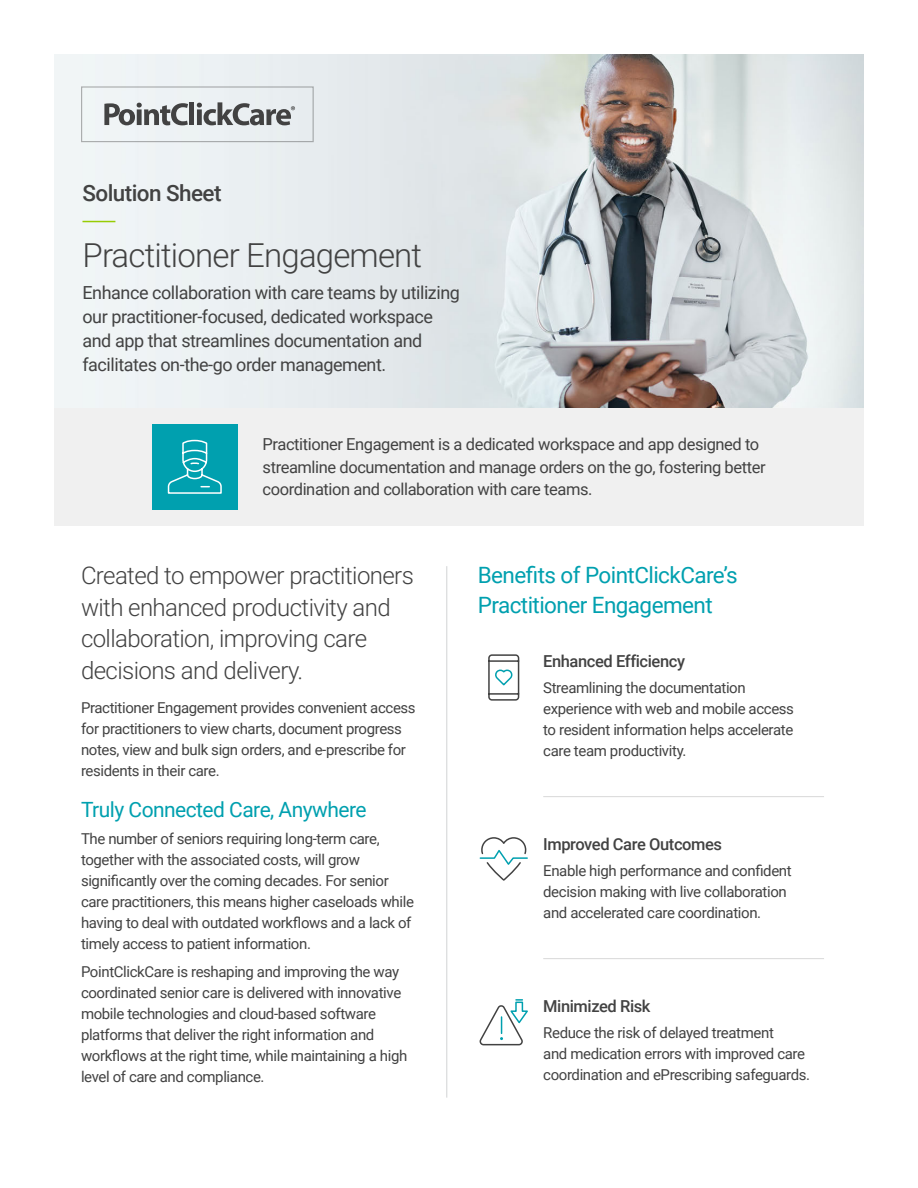
<style>
.page{position:relative;width:918px;height:1188px;background:#fff}
.page>*{position:absolute;margin:0;border:0;box-sizing:border-box;transform-origin:0 0}
.t1{font:300 33px "Roboto";letter-spacing:-.025em;color:#424242}
.t2{font:300 24px/31.5px "Roboto";letter-spacing:-.025em;color:#424242}
.t3{font:22.5px/30px "Roboto";letter-spacing:-.025em;color:#00a0af}
.t4{font:500 22.5px "Roboto";letter-spacing:-.025em;color:#424242}
.t5{font:21px "Roboto";letter-spacing:-.025em;color:#00a0af}
.t6{font:18px/24px "Roboto";letter-spacing:-.025em;color:#424242}
.t7{font:16.5px/22.5px "Roboto";letter-spacing:-.025em;color:#424242}
.t8{font:500 16.5px "Roboto";letter-spacing:-.025em;color:#424242}
.t9{font:15px/21px "Roboto";letter-spacing:-.025em;color:#424242}
</style>
<div class="page">
<img style="left:54px;top:54px;width:810px;height:354px">
<div style="left:54px;top:408px;width:810px;height:117px;background:#f0f0f0"></div>
<hr style="left:446px;top:566px;width:1px;height:532px;background:#d1d3d4">
<hr style="left:82px;top:221px;width:33px;height:1px;background:#97cc04">
<hr style="left:543px;top:796px;width:281px;height:1px;background:#d9d9d9">
<hr style="left:543px;top:958px;width:281px;height:1px;background:#d9d9d9">
<svg style="left:488px;top:654px;width:32px;height:47px"></svg>
<svg style="left:479px;top:837px;width:49px;height:44px"></svg>
<svg style="left:479px;top:999px;width:49px;height:47px"></svg>
<svg style="left:104px;top:103px;width:84px;height:22px"></svg>
<div style="left:189px;top:102px;width:5px;height:23px;background:#424242"></div>
<svg style="left:197px;top:102px;width:98px;height:23px;background:#9fa2a3"></svg>
<div style="left:152px;top:424px;width:86px;height:86px;background:#00a0af"></div>
<svg style="left:167px;top:439px;width:55px;height:55px"></svg>
<h3 class="t4" style="left:82px;top:177px;width:141px">Solution Sheet</h3>
<h1 class="t1" style="left:82px;top:232px;width:341px">Practitioner Engagement</h1>
<p class="t6" style="left:82px;top:280px;width:379px">Enhance collaboration with care teams by utilizing our practitioner-focused, dedicated workspace and app that streamlines documentation and facilitates on-the-go order management.</p>
<p class="t7" style="left:263px;top:433px;width:505px">Practitioner Engagement is a dedicated workspace and app designed to streamline documentation and manage orders on the go, fostering better coordination and collaboration with care teams.</p>
<h2 class="t2" style="left:81px;top:559px;width:334px">Created to empower practitioners with enhanced productivity and collaboration, improving care decisions and delivery.</h2>
<p class="t9" style="left:81px;top:697px;width:336px">Practitioner Engagement provides convenient access for practitioners to view charts, document progress notes, view and bulk sign orders, and e-prescribe for residents in their care.</p>
<h3 class="t5" style="left:81px;top:794px;width:287px">Truly Connected Care, Anywhere</h3>
<p class="t9" style="left:81px;top:828px;width:334px">The number of seniors requiring long-term care, together with the associated costs, will grow significantly over the coming decades. For senior care practitioners, this means higher caseloads while having to deal with outdated workflows and a lack of timely access to patient information.</p>
<p class="t9" style="left:81px;top:961px;width:328px">PointClickCare is reshaping and improving the way coordinated senior care is delivered with innovative mobile technologies and cloud-based software platforms that deliver the right information and workflows at the right time, while maintaining a high level of care and compliance.</p>
<h3 class="t3" style="left:478px;top:559px;width:261px">Benefits of PointClickCare’s<br>Practitioner Engagement</h3>
<p class="t8" style="left:543px;top:649px;width:143px">Enhanced Efficiency</p>
<p class="t9" style="left:543px;top:677px;width:252px">Streamlining the documentation experience with web and mobile access to resident information helps accelerate care team productivity.</p>
<p class="t8" style="left:543px;top:832px;width:180px">Improved Care Outcomes</p>
<p class="t9" style="left:543px;top:860px;width:250px">Enable high performance and confident decision making with live collaboration and accelerated care coordination.</p>
<p class="t8" style="left:543px;top:994px;width:109px">Minimized Risk</p>
<p class="t9" style="left:543px;top:1022px;width:269px">Reduce the risk of delayed treatment<br>and medication errors with improved care coordination and ePrescribing safeguards.</p>
</div>
